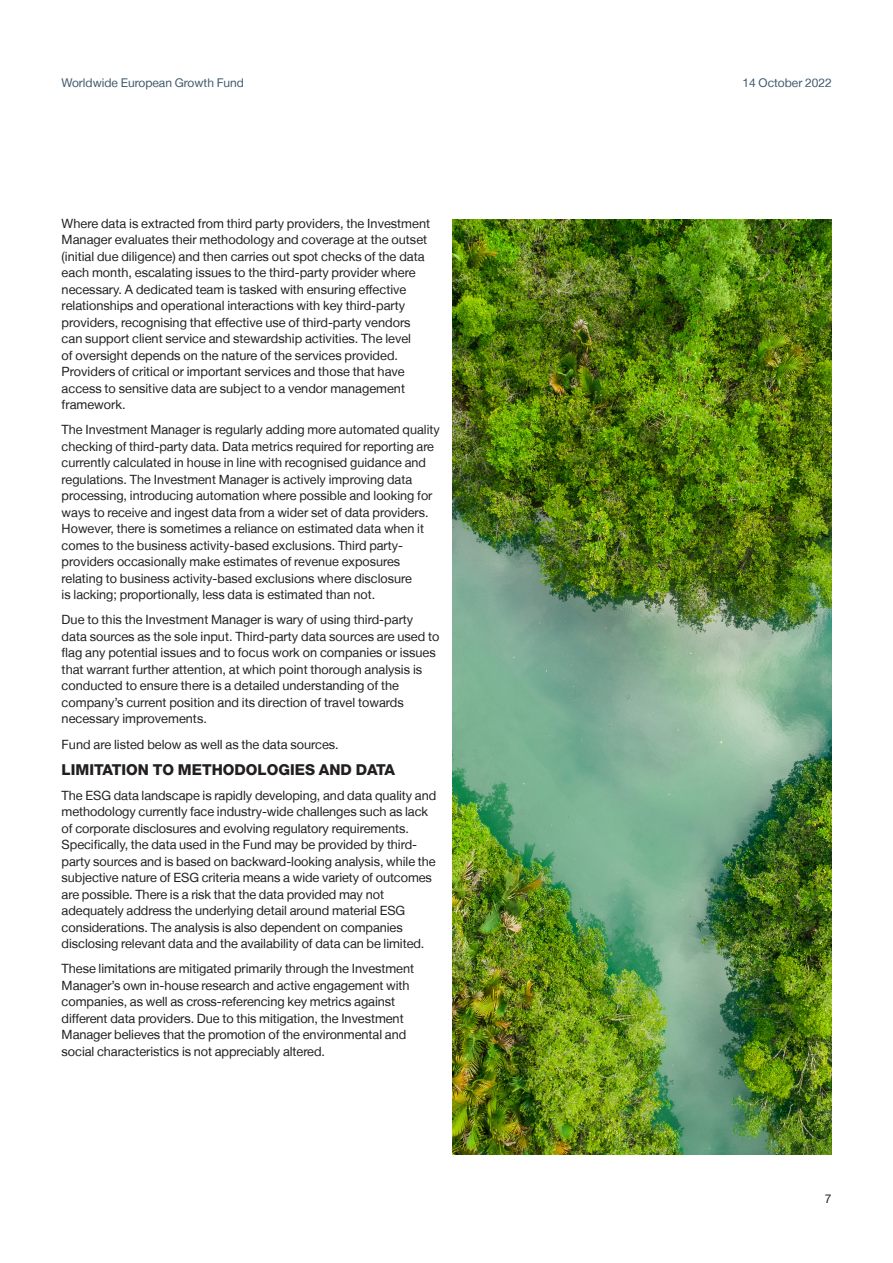
<style>
.page{position:relative;width:893px;height:1263px;background:#fff}
.page>*{position:absolute;margin:0;border:0;box-sizing:border-box;transform-origin:0 0}
.BODY_TEXT{font:800 15px "Helvetica Neue LT";color:#231f20}
.BODY_TEXT-2{font:12.75px/16.5px "Helvetica Neue LT";color:#231f20}
.t1{font:12px "Helvetica Neue LT";color:#3f596b}
.t2{font:12px "Helvetica Neue LT";color:#231f20}
</style>
<div class="page">
<img style="left:453px;top:219px;width:378px;height:936px">
<p class="t1" style="left:62px;top:76px;width:184px">Worldwide European Growth Fund</p>
<p class="t1" style="left:743px;top:76px;width:91px">14 October 2022</p>
<p class="BODY_TEXT-2" style="left:62px;top:215px;width:370px">Where data is extracted from third party providers, the Investment Manager evaluates their methodology and coverage at the outset (initial due diligence) and then carries out spot checks of the data each month, escalating issues to the third-party provider where necessary. A dedicated team is tasked with ensuring effective relationships and operational interactions with key third-party providers, recognising that effective use of third-party vendors can support client service and stewardship activities. The level<br>of oversight depends on the nature of the services provided.<br>Providers of critical or important services and those that have access to sensitive data are subject to a vendor management framework.</p>
<p class="BODY_TEXT-2" style="left:62px;top:421px;width:380px">The Investment Manager is regularly adding more automated quality checking of third-party data. Data metrics required for reporting are currently calculated in house in line with recognised guidance and regulations. The Investment Manager is actively improving data processing, introducing automation where possible and looking for ways to receive and ingest data from a wider set of data providers.<br>However, there is sometimes a reliance on estimated data when it comes to the business activity-based exclusions. Third party&shy;providers occasionally make estimates of revenue exposures relating to business activity-based exclusions where disclosure<br>is lacking; proportionally, less data is estimated than not.</p>
<p class="BODY_TEXT-2" style="left:62px;top:611px;width:379px">Due to this the Investment Manager is wary of using third-party data sources as the sole input. Third-party data sources are used to flag any potential issues and to focus work on companies or issues that warrant further attention, at which point thorough analysis is conducted to ensure there is a detailed understanding of the company’s current position and its direction of travel towards necessary improvements.</p>
<p class="BODY_TEXT-2" style="left:62px;top:736px;width:279px">Fund are listed below as well as the data sources.</p>
<p class="BODY_TEXT" style="left:62px;top:760px;width:335px">LIMITATION TO METHODOLOGIES AND DATA</p>
<p class="BODY_TEXT-2" style="left:62px;top:787px;width:376px">The ESG data landscape is rapidly developing, and data quality and methodology currently face industry-wide challenges such as lack of corporate disclosures and evolving regulatory requirements.<br>Specifically, the data used in the Fund may be provided by third&shy;party sources and is based on backward-looking analysis, while the subjective nature of ESG criteria means a wide variety of outcomes are possible. There is a risk that the data provided may not adequately address the underlying detail around material ESG considerations. The analysis is also dependent on companies disclosing relevant data and the availability of data can be limited.</p>
<p class="BODY_TEXT-2" style="left:62px;top:960px;width:354px">These limitations are mitigated primarily through the Investment Manager’s own in-house research and active engagement with companies, as well as cross-referencing key metrics against different data providers. Due to this mitigation, the Investment Manager believes that the promotion of the environmental and social characteristics is not appreciably altered.</p>
<p class="t2" style="left:825px;top:1191px;width:8px">7</p>
</div>
